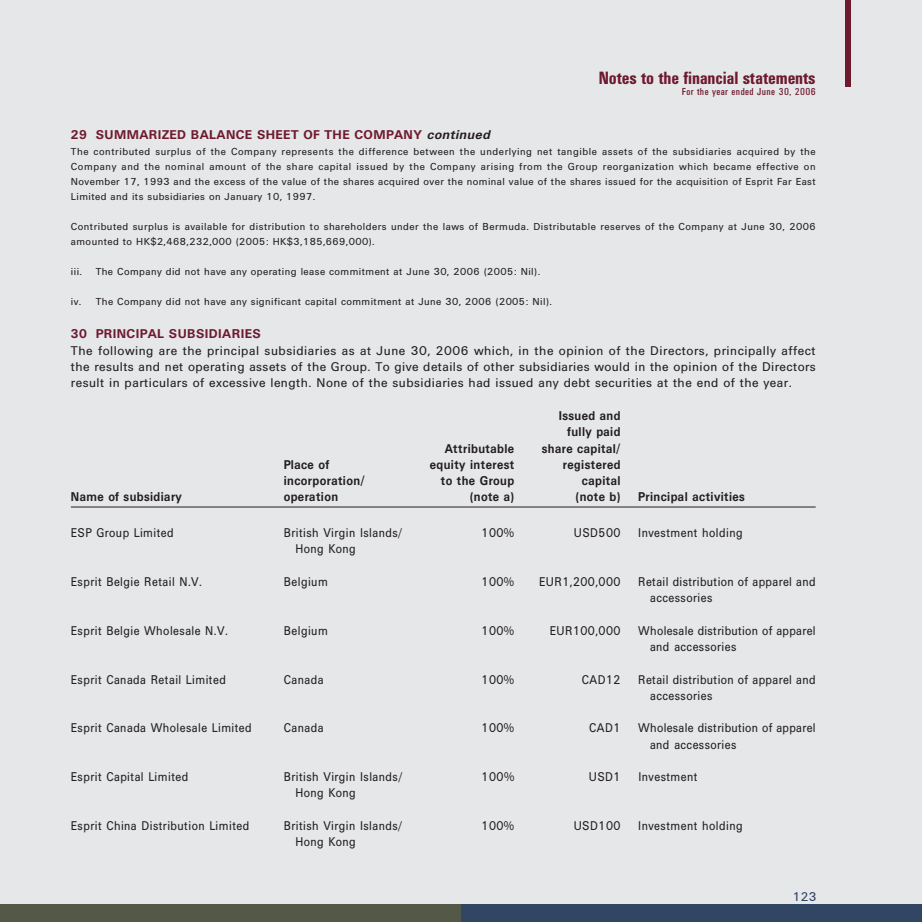
<style>
.page{position:relative;width:922px;height:922px;background:#fff}
.page>*{position:absolute;margin:0;border:0;box-sizing:border-box;transform-origin:0 0}
.t1{font:700 17.5px "Univers Condensed BQ";letter-spacing:-.005em;color:#6e1a2e}
.t2{font:12.5px/16.2px "Univers BQ";letter-spacing:.035em;color:#231f20;scale:.9 1}
.t3{font:12.5px/16.2px "Univers BQ";letter-spacing:.035em;color:#231f20;text-align:justify}
.t4{font:700 12.5px/16.2px "Univers BQ";letter-spacing:.035em;color:#231f20;text-align:right;scale:.9 1}
.t5{font:700 12.5px "Univers BQ";letter-spacing:.035em;color:#6e1a2e}
.t6{font:12.5px "Univers BQ";color:#304663}
.t7{font:10px/15px "Univers BQ";letter-spacing:.04em;color:#231f20;text-align:justify}
.t8{font:10px "Univers Condensed BQ";letter-spacing:.035em;color:#6e1a2e}
.s1{font-style:italic;color:#231f20}
</style>
<div class="page">
<div style="left:0;top:0;width:921px;height:921px;background:#e6e7e9"></div>
<div style="left:0;top:904px;width:461px;height:17px;background:#535946"></div>
<div style="left:461px;top:904px;width:460px;height:17px;background:#304663"></div>
<div style="left:845px;top:0;width:5px;height:87px;background:#6e1a2e"></div>
<hr style="left:71px;top:506px;width:744px;height:1px;background:#231f20">
<h1 class="t1" style="left:598px;top:71px;width:218px">Notes to the financial statements</h1>
<p class="t8" style="left:681px;top:88px;width:135px">For the year ended June 30, 2006</p>
<p class="t5" style="left:71px;top:130px;width:423px">29 SUMMARIZED BALANCE SHEET OF THE COMPANY <span class="s1">continued</span></p>
<p class="t7" style="left:71px;top:145px;width:746px">The contributed surplus of the Company represents the difference between the underlying net tangible assets of the subsidiaries acquired by the Company and the nominal amount of the share capital issued by the Company arising from the Group reorganization which became effective on November 17, 1993 and the excess of the value of the shares acquired over the nominal value of the shares issued for the acquisition of Esprit Far East Limited and its subsidiaries on January 10, 1997.</p>
<p class="t7" style="left:71px;top:220px;width:746px">Contributed surplus is available for distribution to shareholders under the laws of Bermuda. Distributable reserves of the Company at June 30, 2006 amounted to HK$2,468,232,000 (2005: HK$3,185,669,000).</p>
<p class="t7" style="left:71px;top:265px;width:13px">iii.</p>
<p class="t7" style="left:96px;top:265px;width:446px">The Company did not have any operating lease commitment at June 30, 2006 (2005: Nil).</p>
<p class="t7" style="left:71px;top:295px;width:482px">iv. The Company did not have any significant capital commitment at June 30, 2006 (2005: Nil).</p>
<p class="t5" style="left:71px;top:329px;width:191px">30 PRINCIPAL SUBSIDIARIES</p>
<p class="t3" style="left:71px;top:343px;width:746px">The following are the principal subsidiaries as at June 30, 2006 which, in the opinion of the Directors, principally affect the results and net operating assets of the Group. To give details of other subsidiaries would in the opinion of the Directors result in particulars of excessive length. None of the subsidiaries had issued any debt securities at the end of the year.</p>
<p class="t4" style="left:558px;top:408px;width:70px">Issued and fully paid</p>
<p class="t4" style="left:444px;top:441px;width:79px">Attributable</p>
<p class="t4" style="left:541px;top:441px;width:89px">share capital/</p>
<p class="t4" style="left:283px;top:457px;width:52px">Place of</p>
<p class="t4" style="left:429px;top:457px;width:95px">equity interest</p>
<p class="t4" style="left:562px;top:457px;width:65px">registered</p>
<p class="t4" style="left:283px;top:473px;width:92px">incorporation/</p>
<p class="t4" style="left:441px;top:473px;width:83px">to the Group</p>
<p class="t4" style="left:581px;top:473px;width:44px">capital</p>
<p class="t4" style="left:71px;top:490px;width:125px">Name of subsidiary</p>
<p class="t4" style="left:284px;top:490px;width:62px">operation</p>
<p class="t4" style="left:469px;top:490px;width:51px">(note a)</p>
<p class="t4" style="left:575px;top:490px;width:52px">(note b)</p>
<p class="t4" style="left:638px;top:490px;width:120px">Principal activities</p>
<p class="t2" style="left:71px;top:525px;width:116px">ESP Group Limited</p>
<p class="t2" style="left:284px;top:525px;width:133px">British Virgin Islands/</p>
<p class="t2" style="left:481px;top:525px;width:38px">100%</p>
<p class="t2" style="left:573px;top:525px;width:54px">USD500</p>
<p class="t2" style="left:638px;top:525px;width:117px">Investment holding</p>
<p class="t2" style="left:295px;top:542px;width:69px">Hong Kong</p>
<p class="t2" style="left:71px;top:574px;width:147px">Esprit Belgie Retail N.V.</p>
<p class="t2" style="left:284px;top:574px;width:50px">Belgium</p>
<p class="t2" style="left:481px;top:574px;width:38px">100%</p>
<p class="t2" style="left:539px;top:574px;width:92px">EUR1,200,000</p>
<p class="t2" style="left:650px;top:574px;width:185px;text-indent:-12px">Retail distribution of apparel and accessories</p>
<p class="t2" style="left:71px;top:623px;width:176px">Esprit Belgie Wholesale N.V.</p>
<p class="t2" style="left:284px;top:623px;width:50px">Belgium</p>
<p class="t2" style="left:481px;top:623px;width:38px">100%</p>
<p class="t2" style="left:549px;top:623px;width:80px">EUR100,000</p>
<p class="t2" style="left:649px;top:623px;width:185px;text-indent:-12px">Wholesale distribution of apparel and accessories</p>
<p class="t2" style="left:71px;top:672px;width:174px">Esprit Canada Retail Limited</p>
<p class="t2" style="left:284px;top:672px;width:46px">Canada</p>
<p class="t2" style="left:481px;top:672px;width:38px">100%</p>
<p class="t2" style="left:581px;top:672px;width:44px">CAD12</p>
<p class="t2" style="left:650px;top:672px;width:185px;text-indent:-12px">Retail distribution of apparel and accessories</p>
<p class="t2" style="left:71px;top:720px;width:202px">Esprit Canada Wholesale Limited</p>
<p class="t2" style="left:284px;top:720px;width:46px">Canada</p>
<p class="t2" style="left:481px;top:720px;width:38px">100%</p>
<p class="t2" style="left:589px;top:720px;width:36px">CAD1</p>
<p class="t2" style="left:649px;top:720px;width:185px;text-indent:-12px">Wholesale distribution of apparel and accessories</p>
<p class="t2" style="left:71px;top:769px;width:132px">Esprit Capital Limited</p>
<p class="t2" style="left:284px;top:769px;width:133px">British Virgin Islands/</p>
<p class="t2" style="left:481px;top:769px;width:38px">100%</p>
<p class="t2" style="left:588px;top:769px;width:37px">USD1</p>
<p class="t2" style="left:638px;top:769px;width:67px">Investment</p>
<p class="t2" style="left:295px;top:786px;width:69px">Hong Kong</p>
<p class="t2" style="left:71px;top:818px;width:200px">Esprit China Distribution Limited</p>
<p class="t2" style="left:284px;top:818px;width:133px">British Virgin Islands/</p>
<p class="t2" style="left:481px;top:818px;width:38px">100%</p>
<p class="t2" style="left:573px;top:818px;width:54px">USD100</p>
<p class="t2" style="left:638px;top:818px;width:117px">Investment holding</p>
<p class="t2" style="left:295px;top:834px;width:69px">Hong Kong</p>
<p class="t6" style="left:792px;top:891px;width:25px">123</p>
</div>
